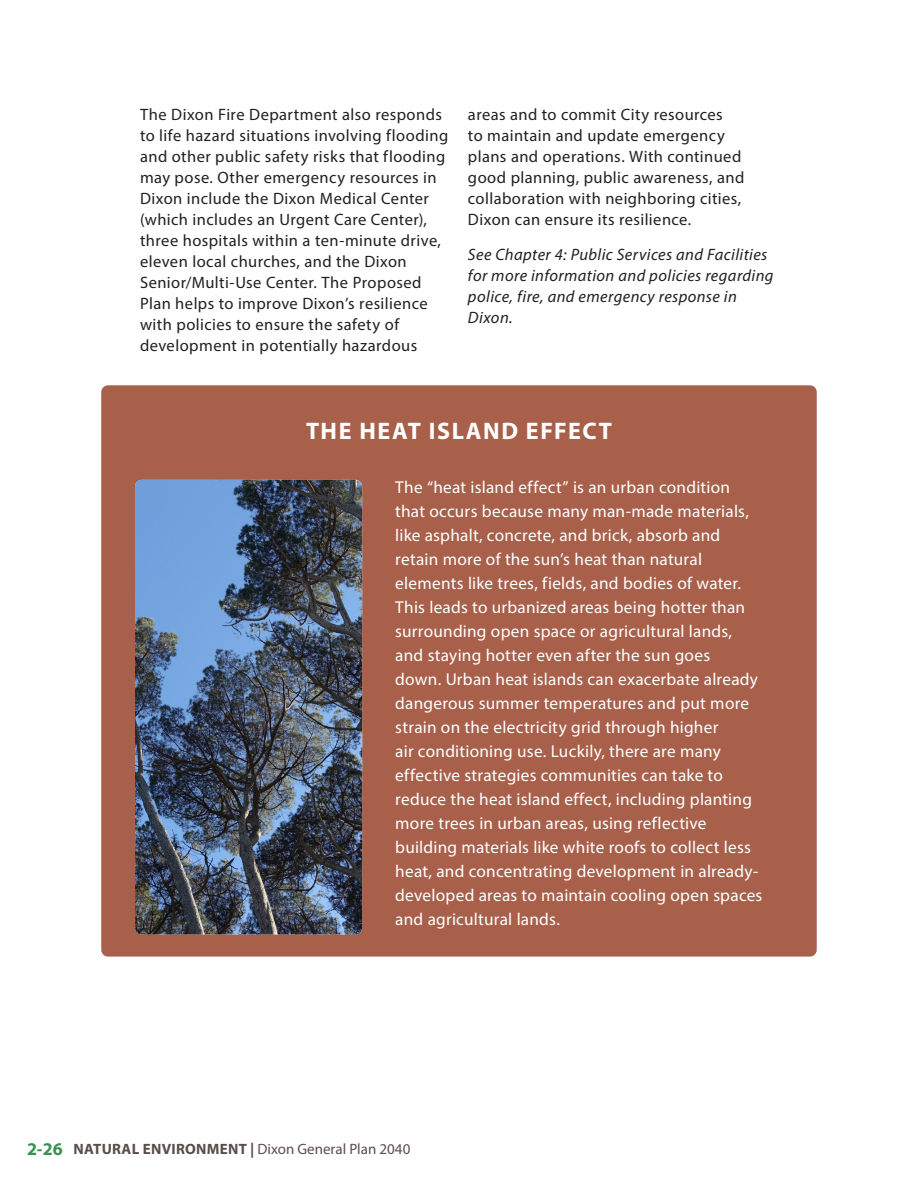
<style>
.page{position:relative;width:918px;height:1188px;background:#fff}
.page>*{position:absolute;margin:0;border:0;box-sizing:border-box;transform-origin:0 0}
.Callout_box_title{font:700 24px "Myriad Pro";letter-spacing:.065em;color:#fff}
.Callout_box_text_bul{font:17.25px/24px "Myriad Pro";letter-spacing:.01em;color:#fff}
.t1{font:16.5px/21px "Myriad Pro";letter-spacing:.025em;color:#231f20}
.t2{font:italic 16.5px/21px "Myriad Pro";letter-spacing:.025em;color:#231f20}
.t3{font:15px "Myriad Pro";color:#5a4e4c}
.s1{font-weight:700;font-size:18px;color:#3a9151}
.s2{font-weight:700}
</style>
<div class="page">
<div style="left:101px;top:385px;width:716px;height:572px;background:#a9604b;border-radius:7px"></div>
<img style="left:135px;top:480px;width:227px;height:454px">
<p class="t1" style="left:140px;top:104px;width:310px">The Dixon Fire Department also responds to life hazard situations involving flooding and other public safety risks that flooding may pose. Other emergency resources in Dixon include the Dixon Medical Center (which includes an Urgent Care Center), three hospitals within a ten-minute drive, eleven local churches, and the Dixon Senior/Multi-Use Center. The Proposed Plan helps to improve Dixon’s resilience with policies to ensure the safety of development in potentially hazardous</p>
<p class="t1" style="left:468px;top:104px;width:278px">areas and to commit City resources<br>to maintain and update emergency plans and operations. With continued good planning, public awareness, and collaboration with neighboring cities, Dixon can ensure its resilience.</p>
<p class="t2" style="left:468px;top:244px;width:307px">See Chapter 4: Public Services and Facilities for more information and policies regarding police, fire, and emergency response in Dixon.</p>
<p class="Callout_box_title" style="left:306px;top:416px;width:308px">THE HEAT ISLAND EFFECT</p>
<p class="Callout_box_text_bul" style="left:395px;top:475px;width:369px">The “heat island effect” is an urban condition that occurs because many man-made materials, like asphalt, concrete, and brick, absorb and retain more of the sun’s heat than natural elements like trees, fields, and bodies of water.<br>This leads to urbanized areas being hotter than surrounding open space or agricultural lands, and staying hotter even after the sun goes<br>down. Urban heat islands can exacerbate already dangerous summer temperatures and put more strain on the electricity grid through higher<br>air conditioning use. Luckily, there are many effective strategies communities can take to reduce the heat island effect, including planting more trees in urban areas, using reflective building materials like white roofs to collect less heat, and concentrating development in already&shy;developed areas to maintain cooling open spaces and agricultural lands.</p>
<p class="t3" style="left:27px;top:1140px;width:385px"><span class="s1">2-26</span> <span class="s2">NATURAL ENVIRONMENT |</span> Dixon General Plan 2040</p>
</div>
